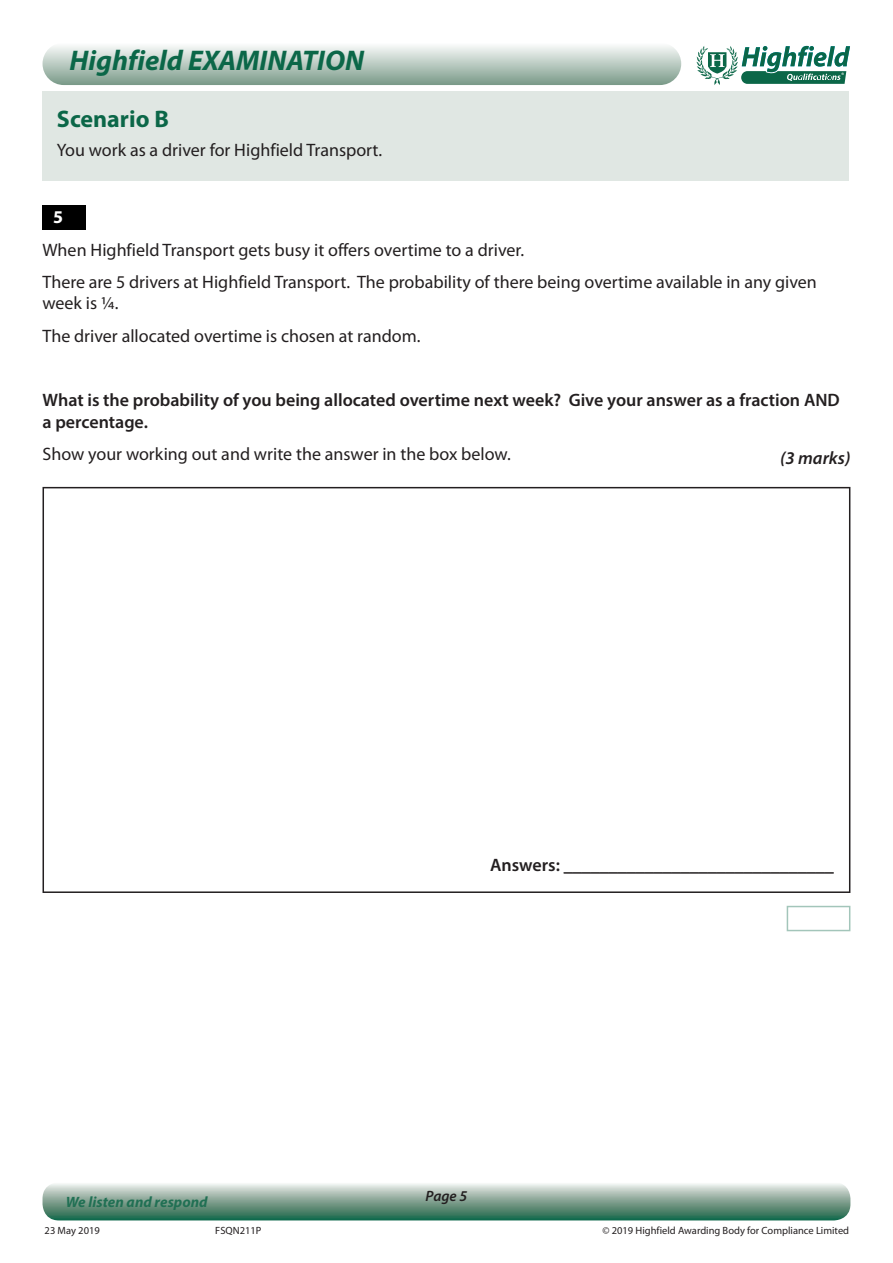
<style>
.page{position:relative;width:893px;height:1263px;background:#fff}
.page>*{position:absolute;margin:0;border:0;box-sizing:border-box;transform-origin:0 0}
.t1{font:italic 700 28.5px "Myriad Pro";color:#0b6748}
.t2{font:700 24px "Myriad Pro";color:#0b6748}
.t3{font:18px/21.6px "Myriad Pro";color:#231f20}
.t4{font:600 18px/21.6px "Myriad Pro";color:#231f20}
.t5{font:italic 600 18px "Myriad Pro";color:#231f20}
.t6{font:700 18px "Myriad Pro";color:#fff}
.t7{font:italic 700 15px "Myriad Pro";color:#217054}
.t8{font:italic 600 15px "Myriad Pro";color:#231f20}
.t9{font:10.5px "Myriad Pro";color:#231f20}
</style>
<div class="page">
<div style="left:43px;top:1182px;width:807px;height:38px;background:linear-gradient(to bottom,#f5eeed,#1d6447);border-radius:16px"></div>
<div style="left:43px;top:43px;width:638px;height:42px;background:linear-gradient(to bottom,#fcfdfc,#7d9c8b);border-radius:21px"></div>
<svg style="left:696px;top:45px;width:154px;height:40px"></svg>
<div style="left:43px;top:92px;width:806px;height:89px;background:#e0e7e3"></div>
<div style="left:43px;top:205px;width:43px;height:24px;background:#000"></div>
<div style="left:43px;top:487px;width:807px;height:406px;border:2px solid #231f20"></div>
<hr style="left:564px;top:872px;width:270px;height:1px;background:#231f20">
<h1 class="t1" style="left:70px;top:42px;width:296px">Highfield EXAMINATION</h1>
<p class="t2" style="left:57px;top:103px;width:113px">Scenario B</p>
<p class="t3" style="left:57px;top:139px;width:327px">You work as a driver for Highfield Transport.</p>
<p class="t6" style="left:53px;top:206px;width:11px">5</p>
<p class="t3" style="left:43px;top:238px;width:483px">When Highfield Transport gets busy it offers overtime to a driver.</p>
<p class="t3" style="left:43px;top:271px;width:776px">There are 5 drivers at Highfield Transport. The probability of there being overtime available in any given week is ¼.</p>
<p class="t3" style="left:43px;top:324px;width:379px">The driver allocated overtime is chosen at random.</p>
<p class="t4" style="left:43px;top:389px;width:799px">What is the probability of you being allocated overtime next week? Give your answer as a fraction AND a percentage.</p>
<p class="t3" style="left:43px;top:443px;width:470px">Show your working out and write the answer in the box below.</p>
<p class="t5" style="left:780px;top:446px;width:72px">(3 marks)</p>
<p class="t4" style="left:490px;top:854px;width:345px">Answers: ______________________________</p>
<p class="t8" style="left:426px;top:1186px;width:43px">Page 5</p>
<p class="t7" style="left:66px;top:1192px;width:143px">We listen and respond</p>
<p class="t9" style="left:45px;top:1224px;width:57px">23 May 2019</p>
<p class="t9" style="left:602px;top:1224px;width:248px">© 2019 Highfield Awarding Body for Compliance Limited</p>
<p class="t9" style="left:215px;top:1224px;width:48px">FSQN211P</p>
</div>
